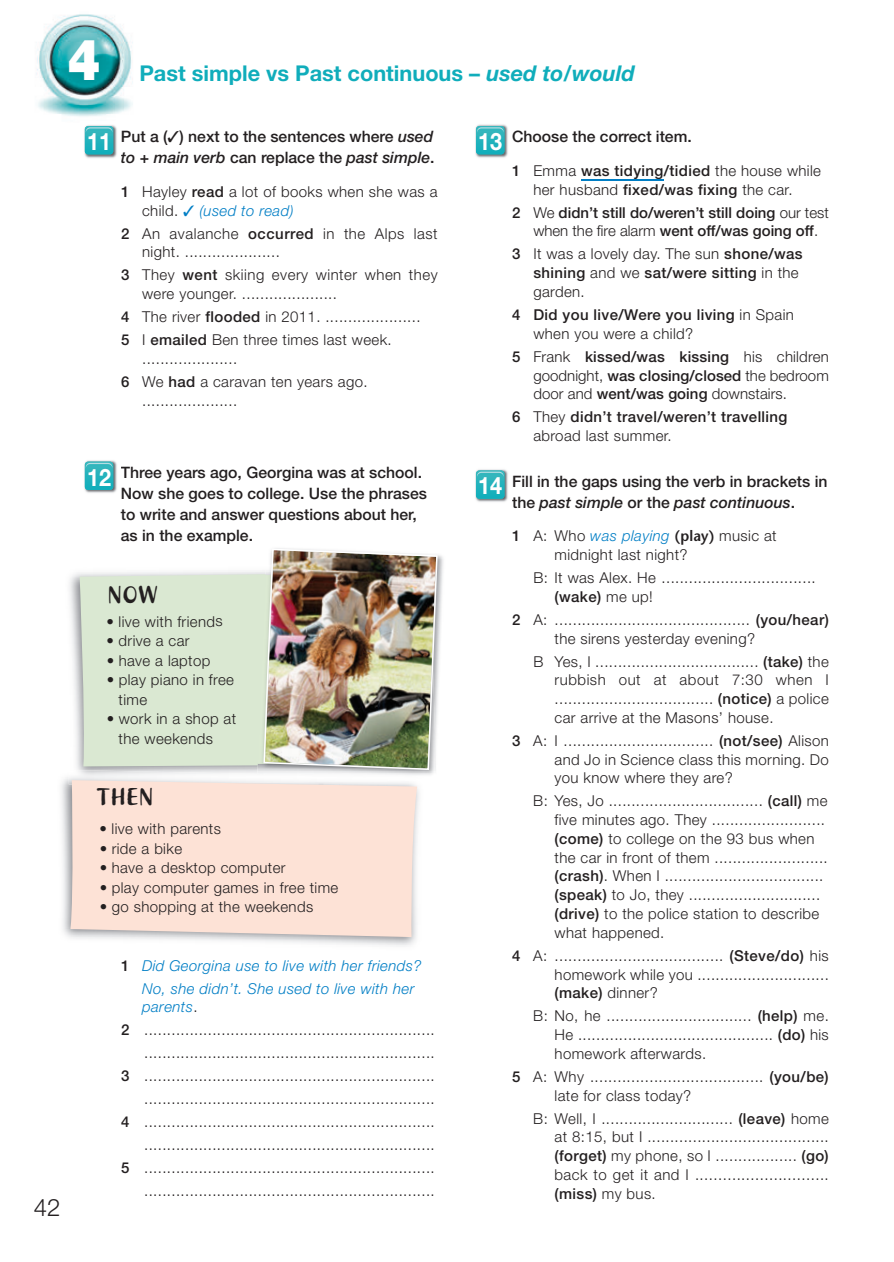
<style>
.page{position:relative;width:894px;height:1262px;background:#fff}
.page>*{position:absolute;margin:0;border:0;box-sizing:border-box;transform-origin:0 0}
.t1{font:900 57px "Helvetica Neue LT Std";color:#fff;scale:.85 1}
.t2{font:24.75px "Khaki Std 1";letter-spacing:.025em;color:#231f20}
.t3{font:700 24px "Helvetica Neue LT Std";color:#fff;scale:.9 1}
.t4{font:300 24px "Helvetica Neue LT Std";color:#231f20}
.t5{font:700 21.75px "Helvetica Neue LT Std";color:#10adbb}
.t6{font:500 15.75px/21px "Helvetica Neue LT Std";color:#231f20}
.t7{font:300 15px/18.8px "Helvetica Neue LT Std";letter-spacing:.025em;color:#231f20}
.t8{font:500 15px/18.8px "Helvetica Neue LT Std";letter-spacing:.025em;color:#231f20}
.t9{font:italic 300 15px/23px "Helvetica Neue LT Std";letter-spacing:.025em;color:#007ec5}
.t10{font:500 15px/18.8px "Helvetica Neue LT Std";letter-spacing:.005em;color:#231f20}
.s1{font-style:italic}
.s2{font-weight:500}
.s3{color:#007ec5}
.s4{font-style:italic;color:#007ec5}
.s5{font-weight:500;font-style:normal;color:#231f20}
.s6{font-style:normal;color:#231f20}
.s7{font-weight:300}
.s8{font-family:"Stone Sans Std";font-weight:600}
</style>
<div class="page">
<img style="left:36px;top:14px;width:97px;height:103px">
<img style="left:84px;top:125px;width:33px;height:33px">
<svg style="left:85px;top:126px;width:28px;height:28px"></svg>
<img style="left:86px;top:127px;width:26px;height:6px">
<img style="left:84px;top:460px;width:33px;height:33px">
<svg style="left:85px;top:461px;width:28px;height:29px"></svg>
<img style="left:86px;top:463px;width:26px;height:5px">
<img style="left:475px;top:469px;width:33px;height:33px">
<svg style="left:476px;top:470px;width:28px;height:28px"></svg>
<img style="left:477px;top:471px;width:27px;height:6px">
<hr style="left:581px;top:179px;width:83px;height:1px;background:#007ec5">
<img style="left:475px;top:124px;width:33px;height:34px">
<svg style="left:476px;top:126px;width:28px;height:28px"></svg>
<img style="left:477px;top:127px;width:27px;height:6px">
<img style="left:69px;top:571px;width:188px;height:198px">
<div style="left:80px;top:572px;width:177px;height:194px;background:#dae8d2"></div>
<img style="left:61px;top:769px;width:358px;height:177px">
<img style="left:68px;top:770px;width:351px;height:14px">
<div style="left:70px;top:780px;width:347px;height:157px;background:#fde2d6"></div>
<img style="left:266px;top:555px;width:177px;height:226px">
<img style="left:257px;top:571px;width:179px;height:209px">
<img style="left:258px;top:572px;width:5px;height:192px">
<img style="left:257px;top:773px;width:170px;height:7px">
<img style="left:263px;top:548px;width:175px;height:222px">
<h1 class="t1" style="left:68px;top:26px;width:40px">4</h1>
<h3 class="t5" style="left:139px;top:60px;width:497px">Past simple vs Past continuous – <span class="s1">used to/would</span></h3>
<h3 class="t4" style="left:34px;top:1198px;width:28px">42</h3>
<h3 class="t3" style="left:87px;top:128px;width:28px">11</h3>
<p class="t6" style="left:121px;top:128px;width:315px">Put a (✓) next to the sentences where <span class="s1">used to + main verb</span> can replace the <span class="s1">past simple</span>.</p>
<p class="t7" style="left:142px;top:184px;width:297px;text-indent:-21px"><span class="s2">1</span> Hayley <span class="s2">read</span> a lot of books when she was a child. <span class="s3">✓</span> <span class="s4">(used to read)</span></p>
<p class="t7" style="left:142px;top:225px;width:297px;text-indent:-21px"><span class="s2">2</span> An avalanche <span class="s2">occurred</span> in the Alps last night. .....................</p>
<p class="t7" style="left:142px;top:267px;width:297px;text-indent:-21px"><span class="s2">3</span> They <span class="s2">went</span> skiing every winter when they were younger. .....................</p>
<p class="t7" style="left:121px;top:307px;width:301px;line-height:23px"><span class="s2">4</span> The river <span class="s2">flooded</span> in 2011. .....................<br><span class="s2">5</span> I <span class="s2">emailed</span> Ben three times last week.</p>
<p class="t7" style="left:121px;top:349px;width:248px;line-height:23px;text-indent:21px">.....................<br><span class="s2">6</span> We <span class="s2">had</span> a caravan ten years ago.</p>
<p class="t7" style="left:142px;top:392px;width:97px">.....................</p>
<h3 class="t3" style="left:87px;top:463px;width:28px">12</h3>
<p class="t6" style="left:121px;top:463px;width:308px">Three years ago, Georgina was at school.<br>Now she goes to college. Use the phrases to write and answer questions about her, as in the example.</p>
<h2 class="t2" style="left:108px;top:579px;width:52px">NOW</h2>
<p class="t7" style="left:107px;top:613px;width:118px">• live with friends</p>
<p class="t7" style="left:107px;top:633px;width:85px">• drive a car</p>
<p class="t7" style="left:107px;top:652px;width:105px">• have a laptop</p>
<p class="t7" style="left:119px;top:671px;width:117px;line-height:19.5px;text-indent:-12px">• play piano in free time</p>
<p class="t7" style="left:119px;top:710px;width:119px;line-height:19.5px;text-indent:-12px">• work in a shop at the weekends</p>
<h2 class="t2" style="left:96px;top:782px;width:58px">THEN</h2>
<p class="t7" style="left:100px;top:821px;width:123px">• live with parents</p>
<p class="t7" style="left:100px;top:840px;width:84px">• ride a bike</p>
<p class="t7" style="left:100px;top:860px;width:187px">• have a desktop computer</p>
<p class="t7" style="left:100px;top:879px;width:240px">• play computer games in free time</p>
<p class="t7" style="left:100px;top:898px;width:215px">• go shopping at the weekends</p>
<p class="t9" style="left:142px;top:955px;width:281px;text-indent:-21px"><span class="s5">1</span> Did Georgina use to live with her friends?<br>No, she didn’t. She used to live with her</p>
<p class="t9" style="left:142px;top:997px;width:57px">parents<span class="s6">.</span></p>
<p class="t7" style="left:121px;top:1022px;width:315px"><span class="s2">2</span> ................................................................</p>
<p class="t7" style="left:144px;top:1045px;width:292px">................................................................</p>
<p class="t7" style="left:121px;top:1068px;width:315px"><span class="s2">3</span> ................................................................</p>
<p class="t7" style="left:144px;top:1091px;width:292px">................................................................</p>
<p class="t7" style="left:121px;top:1114px;width:315px"><span class="s2">4</span> ................................................................</p>
<p class="t7" style="left:144px;top:1137px;width:292px">................................................................</p>
<p class="t7" style="left:121px;top:1160px;width:315px"><span class="s2">5</span> ................................................................</p>
<p class="t7" style="left:144px;top:1183px;width:292px">................................................................</p>
<h3 class="t3" style="left:478px;top:128px;width:28px">13</h3>
<p class="t6" style="left:512px;top:128px;width:181px">Choose the correct item.</p>
<p class="t7" style="left:512px;top:163px;width:310px;text-align:center"><span class="s2">1</span> Emma <span class="s2">was tidying/tidied</span> the house while her husband <span class="s2">fixed/was fixing</span> the car.</p>
<p class="t10" style="left:533px;top:204px;width:297px;text-indent:-21px">2 <span class="s7">We</span> didn’t still do/weren’t still doing <span class="s7">our test when the fire alarm</span> went off/was going off<span class="s7">.</span></p>
<p class="t7" style="left:533px;top:246px;width:271px;text-indent:-21px"><span class="s2">3</span> It was a lovely day. The sun <span class="s2">shone/was shining</span> and we <span class="s2">sat/were sitting</span> in the garden.</p>
<p class="t8" style="left:533px;top:307px;width:262px;text-indent:-21px">4 Did you live/Were you living <span class="s7">in Spain when you were a child?</span></p>
<p class="t7" style="left:533px;top:348px;width:297px;text-align:justify;text-indent:-21px"><span class="s2">5</span> Frank <span class="s2">kissed/was kissing</span> his children goodnight, <span class="s2">was closing/closed</span> the bedroom door and <span class="s2">went/was going</span> downstairs.</p>
<p class="t8" style="left:533px;top:409px;width:256px;text-indent:-21px">6 <span class="s7">They</span> didn’t travel/weren’t travelling <span class="s7">abroad last summer.</span></p>
<h3 class="t3" style="left:478px;top:472px;width:28px">14</h3>
<p class="t6" style="left:512px;top:472px;width:317px">Fill in the gaps using the verb in brackets in the <span class="s1">past simple</span> or the <span class="s1">past continuous</span>.</p>
<p class="t7" style="left:555px;top:528px;width:224px;text-indent:-42px"><span class="s2">1</span> A: Who <span class="s4">was playing</span> <span class="s8">(play)</span> music at midnight last night?</p>
<p class="t7" style="left:555px;top:570px;width:263px;text-indent:-21px">B: It was Alex. He .................................. <span class="s2">(wake)</span> me up!</p>
<p class="t7" style="left:555px;top:611px;width:276px;text-indent:-42px"><span class="s2">2</span> A: ........................................... <span class="s2">(you/hear) </span>the sirens yesterday evening?</p>
<p class="t7" style="left:555px;top:653px;width:276px;text-align:justify;text-indent:-21px">B Yes, I .................................... <span class="s2">(take)</span> the rubbish out at about 7:30 when I ................................... <span class="s2">(notice)</span> a police car arrive at the Masons’ house.</p>
<p class="t7" style="left:555px;top:732px;width:276px;text-align:justify;text-indent:-42px"><span class="s2">3</span> A: I ................................. <span class="s2">(not/see)</span> Alison and Jo in Science class this morning. Do you know where they are?</p>
<p class="t7" style="left:555px;top:793px;width:275px;text-indent:-21px">B: Yes, Jo .................................. <span class="s2">(call)</span> me five minutes ago. They ......................... <span class="s2">(come)</span> to college on the 93 bus when the car in front of them ......................... <span class="s2">(crash)</span>. When I ................................... <span class="s2">(speak)</span> to Jo, they ............................. <span class="s2">(drive)</span> to the police station to describe what happened.</p>
<p class="t7" style="left:555px;top:947px;width:276px;text-align:justify;text-indent:-42px"><span class="s2">4</span> A: ..................................... <span class="s2">(Steve/do)</span> his homework while you ............................. <span class="s2">(make)</span> dinner?</p>
<p class="t7" style="left:555px;top:1008px;width:276px;text-align:justify;text-indent:-21px">B: No, he ................................ <span class="s2">(help)</span> me.<br>He ........................................... <span class="s2">(do)</span> his homework afterwards.</p>
<p class="t7" style="left:555px;top:1068px;width:276px;text-indent:-42px"><span class="s2">5</span> A: Why ...................................... <span class="s2">(you/be) </span>late for class today?</p>
<p class="t7" style="left:555px;top:1110px;width:276px;text-align:justify;text-indent:-21px">B: Well, I ............................. <span class="s2">(leave)</span> home at 8:15, but I ........................................ <span class="s2">(forget)</span> my phone, so I .................. <span class="s2">(go) </span>back to get it and I ............................. <span class="s2">(miss)</span> my bus.</p>
</div>
